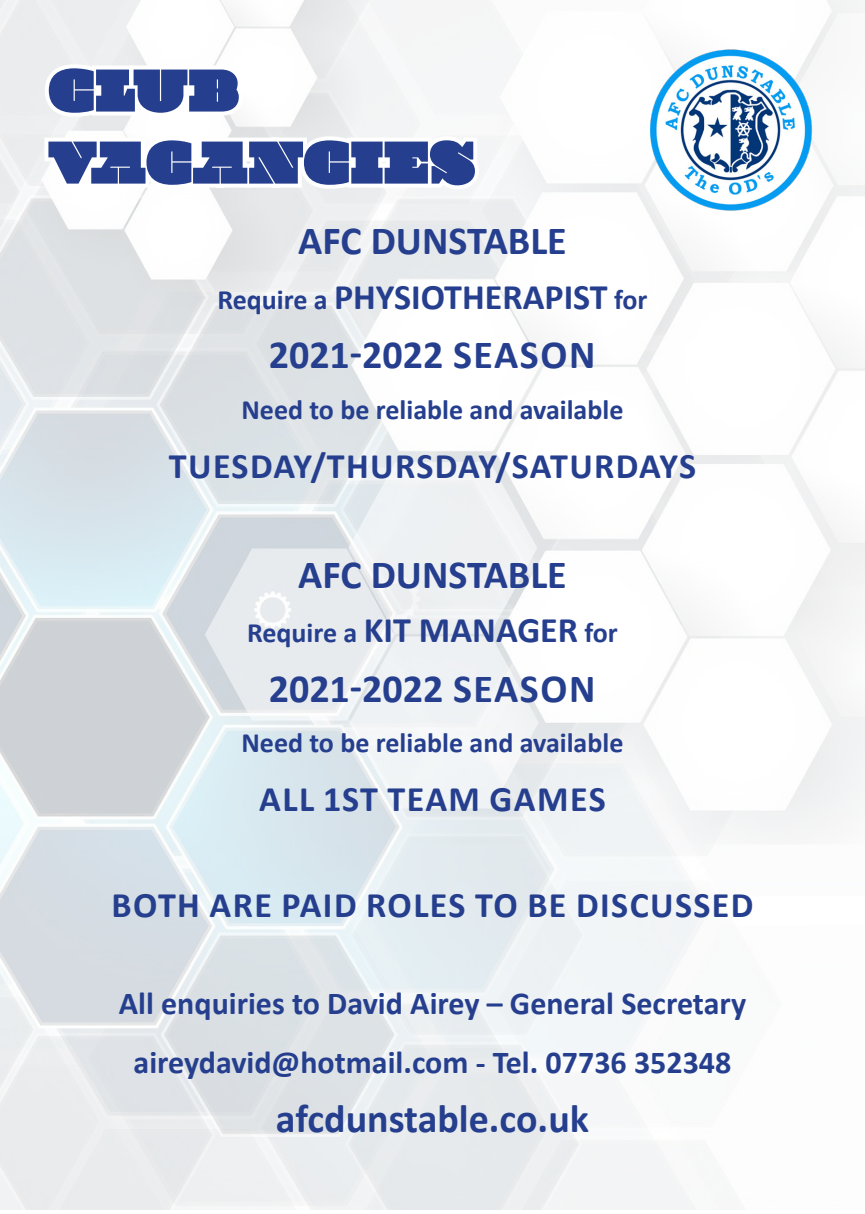
<style>
.page{position:relative;width:865px;height:1214px;background:#fff}
.page>*{position:absolute;margin:0;border:0;box-sizing:border-box;transform-origin:0 0}
.t1{font:900 60px "Neplus";color:#253f8e}
.t2{font:700 40px "Calibri";color:#253f8e}
.t3{font:700 36px "Calibri";letter-spacing:.035em;color:#253f8e}
.t4{font:700 36px "Calibri";color:#253f8e}
.t5{font:700 32px "Calibri";color:#253f8e}
.t6{font:700 28px "Calibri";color:#253f8e}
.s1{font-size:28px}
.s2{font-size:36px}
</style>
<div class="page">
<img style="left:0;top:0;width:865px;height:1209px">
<svg style="left:41px;top:60px;width:206px;height:61px"></svg>
<svg style="left:40px;top:131px;width:443px;height:62px"></svg>
<img style="left:638px;top:40px;width:187px;height:184px">
<p class="t1" style="left:48px;top:57px;width:193px">CLUB</p>
<p class="t1" style="left:48px;top:129px;width:429px">VACANCIES</p>
<p class="t2" style="left:298px;top:216px;width:270px">AFC DUNSTABLE</p>
<p class="t4" style="left:217px;top:274px;width:431px"><span class="s1">Require a</span> PHYSIOTHERAPIST <span class="s1">for</span></p>
<p class="t2" style="left:269px;top:330px;width:328px">2021-2022 SEASON</p>
<p class="t6" style="left:241px;top:392px;width:383px">Need to be reliable and available</p>
<p class="t3" style="left:169px;top:443px;width:529px">TUESDAY/THURSDAY/SATURDAYS</p>
<p class="t2" style="left:298px;top:549px;width:270px">AFC DUNSTABLE</p>
<p class="t6" style="left:247px;top:615px;width:372px">Require a <span class="s2">KIT MANAGER</span> for</p>
<p class="t2" style="left:269px;top:663px;width:328px">2021-2022 SEASON</p>
<p class="t6" style="left:241px;top:725px;width:383px">Need to be reliable and available</p>
<p class="t3" style="left:259px;top:777px;width:348px">ALL 1ST TEAM GAMES</p>
<p class="t3" style="left:111px;top:882px;width:643px">BOTH ARE PAID ROLES TO BE DISCUSSED</p>
<p class="t5" style="left:119px;top:983px;width:629px">All enquiries to David Airey – General Secretary</p>
<p class="t5" style="left:134px;top:1042px;width:599px">aireydavid@hotmail.com - Tel. 07736 352348</p>
<p class="t2" style="left:276px;top:1093px;width:314px">afcdunstable.co.uk</p>
</div>
